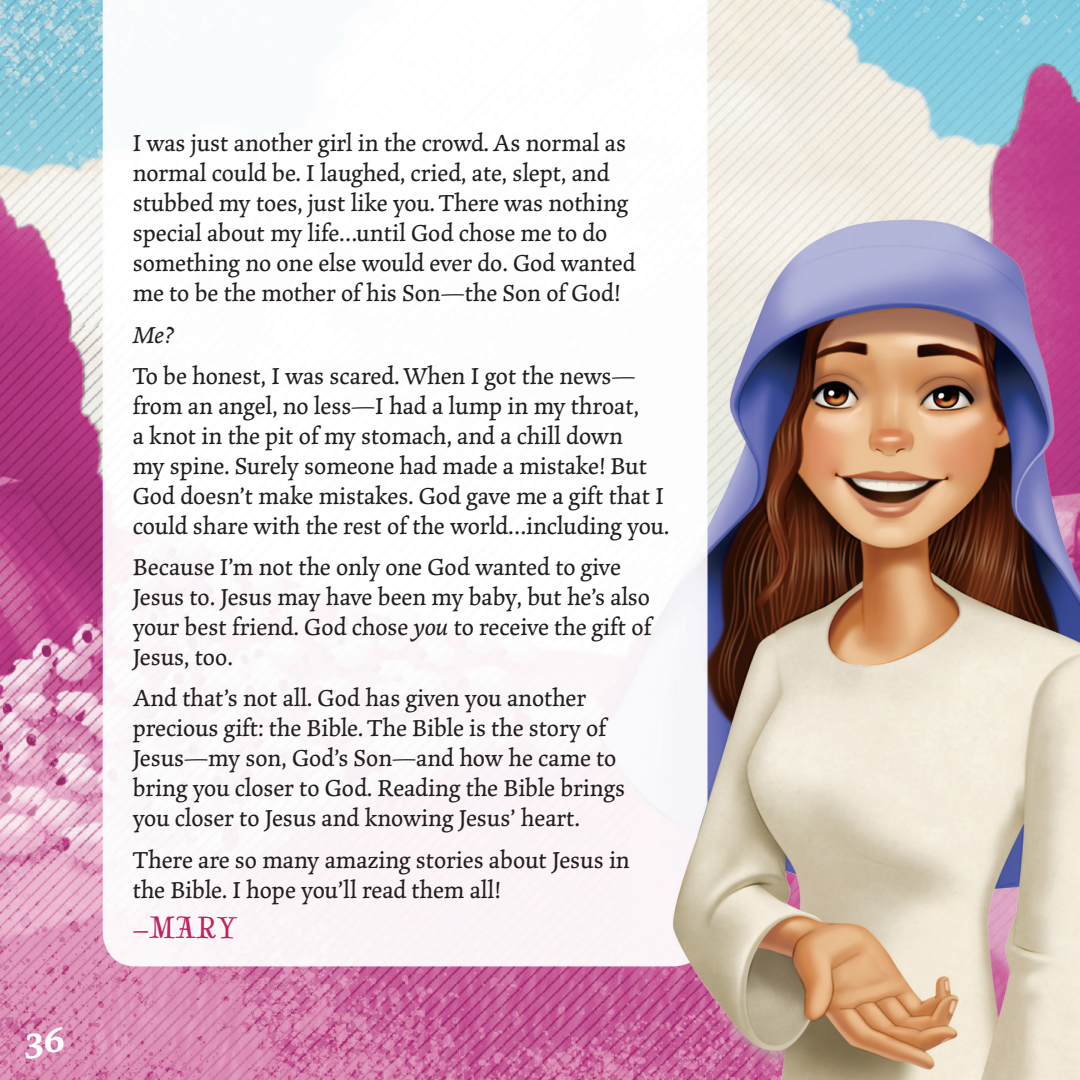
<style>
.page{position:relative;width:1080px;height:1080px;background:#fff}
.page>*{position:absolute;margin:0;border:0;box-sizing:border-box;transform-origin:0 0}
.t1{font:45px "HMS Gilbert Display";color:#bf2262;scale:.96 1}
.t2{font:700 37.5px "Marco";color:#fff}
.t3{font:25px/30px "Marco";color:#231f20;scale:.96 1}
.t4{font:italic 25px "Marco";color:#231f20;scale:.96 1}
.s1{font-style:italic}
</style>
<div class="page">
<img style="left:0;top:0;width:1080px;height:1080px">
<h2 class="t2" style="left:25px;top:1016px;width:41px">36</h2>
<p class="t3" style="left:133px;top:130px;width:525px">I was just another girl in the crowd. As normal as normal could be. I laughed, cried, ate, slept, and stubbed my toes, just like you. There was nothing special about my life…until God chose me to do something no one else would ever do. God wanted me to be the mother of his Son—the Son of God!</p>
<p class="t4" style="left:133px;top:315px;width:45px">Me?</p>
<p class="t3" style="left:133px;top:362px;width:560px">To be honest, I was scared. When I got the news— from an angel, no less—I had a lump in my throat,<br>a knot in the pit of my stomach, and a chill down<br>my spine. Surely someone had made a mistake! But God doesn’t make mistakes. God gave me a gift that I could share with the rest of the world…including you.</p>
<p class="t3" style="left:133px;top:553px;width:542px">Because I’m not the only one God wanted to give Jesus to. Jesus may have been my baby, but he’s also your best friend. God chose <span class="s1">you</span> to receive the gift of Jesus, too.</p>
<p class="t3" style="left:133px;top:685px;width:514px">And that’s not all. God has given you another precious gift: the Bible. The Bible is the story of Jesus—my son, God’s Son—and how he came to bring you closer to God. Reading the Bible brings you closer to Jesus and knowing Jesus’ heart.</p>
<p class="t3" style="left:133px;top:846px;width:519px">There are so many amazing stories about Jesus in the Bible. I hope you’ll read them all!</p>
<h1 class="t1" style="left:133px;top:902px;width:111px">—MARY</h1>
</div>
